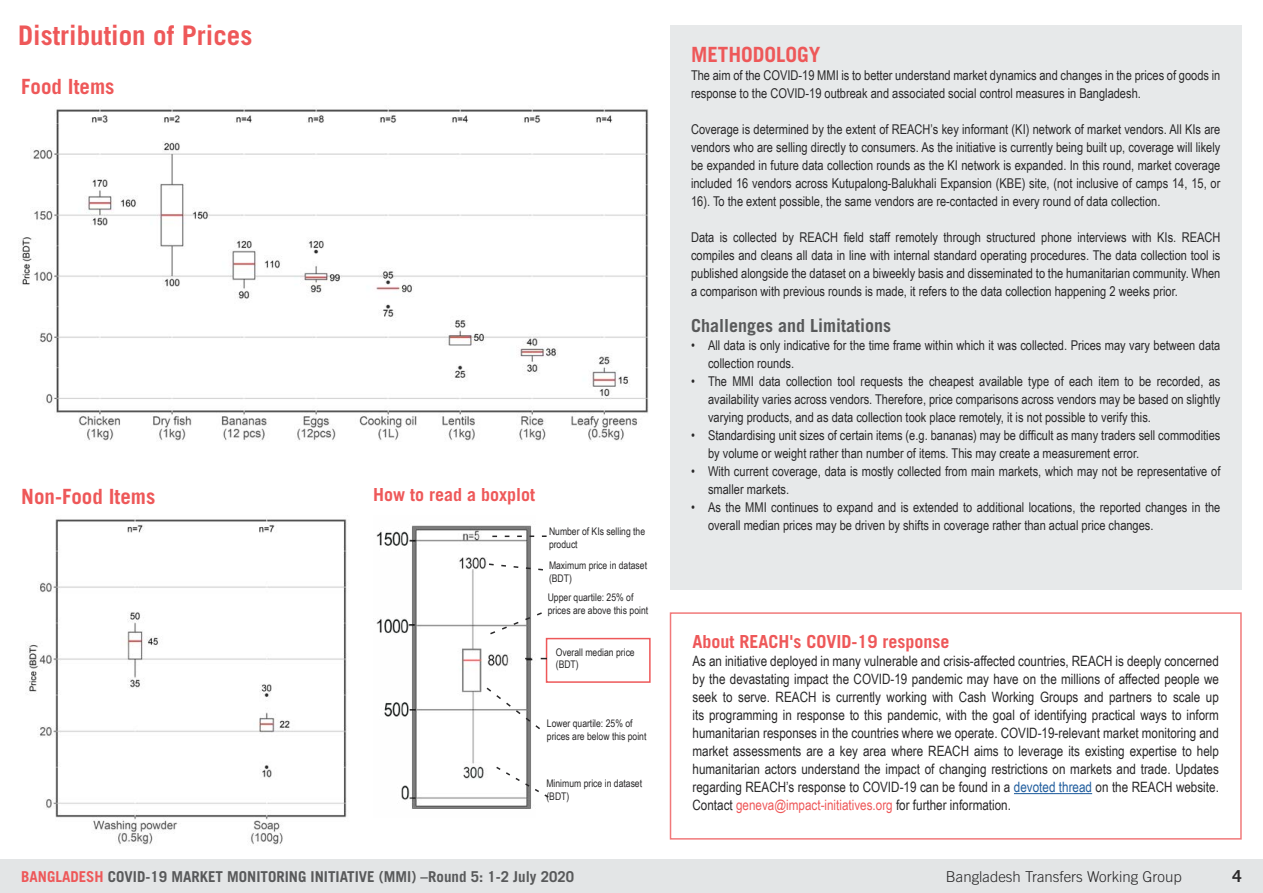
<style>
.page{position:relative;width:1263px;height:893px;background:#fff}
.page>*{position:absolute;margin:0;border:0;box-sizing:border-box;transform-origin:0 0}
.t1{font:700 27px "Trade Gothic LT Std";color:#ee5859}
.t2{font:700 21px "Trade Gothic LT Std";color:#ee5859}
.t3{font:700 18px "Trade Gothic LT Std";color:#ee5859}
.t4{font:700 18px "Trade Gothic LT Std";color:#58595a}
.t5{font:700 16.5px "Trade Gothic LT Std";color:#292829}
.t6{font:700 15px "Trade Gothic LT Std";color:#58595a}
.t7{font:300 15px "Trade Gothic LT Std";color:#292829}
.t8{font:14.25px/18px "Arial Narrow";color:#292829;text-align:justify}
.t9{font:13.5px/18px "Arial Narrow";color:#292829}
.t10{font:10.5px/12.6px "Arial Narrow";color:#292829}
.s1{color:#215e9e}
.s2{color:#ee5859}
</style>
<div class="page">
<div style="left:0;top:860px;width:1263px;height:33px;background:#e3e5e6"></div>
<img style="left:376px;top:525px;width:157px;height:284px">
<div style="left:546px;top:638px;width:105px;height:45px;border:2px solid #ee5859"></div>
<svg style="left:495px;top:765px;width:54px;height:34px"></svg>
<svg style="left:488px;top:611px;width:54px;height:25px"></svg>
<svg style="left:485px;top:686px;width:55px;height:45px"></svg>
<svg style="left:487px;top:563px;width:56px;height:8px"></svg>
<svg style="left:525px;top:658px;width:22px;height:1px"></svg>
<img style="left:18px;top:108px;width:631px;height:334px">
<img style="left:27px;top:519px;width:320px;height:327px">
<div style="left:670px;top:26px;width:572px;height:564px;background:#e7e9ea"></div>
<hr style="left:1014px;top:793px;width:78px;height:1px;background:#215e9e">
<div style="left:670px;top:612px;width:572px;height:228px;border:2px solid #f1797a"></div>
<svg style="left:492px;top:535px;width:55px;height:2px"></svg>
<h1 class="t1" style="left:18px;top:19px;width:236px">Distribution of Prices</h1>
<h2 class="t2" style="left:21px;top:74px;width:95px">Food Items</h2>
<h2 class="t2" style="left:21px;top:483px;width:136px">Non-Food Items</h2>
<h3 class="t3" style="left:373px;top:484px;width:164px">How to read a boxplot</h3>
<p class="t10" style="left:549px;top:525px;width:98px">Number of KIs selling the product</p>
<p class="t10" style="left:549px;top:559px;width:100px">Maximum price in dataset (BDT)</p>
<p class="t10" style="left:548px;top:591px;width:102px">Upper quartile: 25% of prices are above this point</p>
<p class="t10" style="left:556px;top:645px;width:80px">Overall median price (BDT)</p>
<p class="t10" style="left:547px;top:717px;width:101px">Lower quartile: 25% of prices are below this point</p>
<p class="t10" style="left:546px;top:777px;width:97px">Minimum price in dataset (BDT)</p>
<h2 class="t2" style="left:691px;top:42px;width:131px">METHODOLOGY</h2>
<p class="t9" style="left:691px;top:66px;width:531px">The aim of the COVID-19 MMI is to better understand market dynamics and changes in the prices of goods in response to the COVID-19 outbreak and associated social control measures in Bangladesh.</p>
<p class="t9" style="left:691px;top:120px;width:531px;text-align:justify">Coverage is determined by the extent of REACH’s key informant (KI) network of market vendors. All KIs are vendors who are selling directly to consumers. As the initiative is currently being built up, coverage will likely be expanded in future data collection rounds as the KI network is expanded. In this round, market coverage included 16 vendors across Kutupalong-Balukhali Expansion (KBE) site, (not inclusive of camps 14, 15, or 16). To the extent possible, the same vendors are re-contacted in every round of data collection.</p>
<p class="t9" style="left:691px;top:228px;width:531px;text-align:justify">Data is collected by REACH field staff remotely through structured phone interviews with KIs. REACH compiles and cleans all data in line with internal standard operating procedures. The data collection tool is published alongside the dataset on a biweekly basis and disseminated to the humanitarian community. When a comparison with previous rounds is made, it refers to the data collection happening 2 weeks prior.</p>
<h3 class="t4" style="left:691px;top:314px;width:202px">Challenges and Limitations</h3>
<p class="t9" style="left:708px;top:336px;width:514px;text-indent:-17px">• All data is only indicative for the time frame within which it was collected. Prices may vary between data collection rounds.</p>
<p class="t9" style="left:708px;top:372px;width:514px;text-align:justify;text-indent:-17px">• The MMI data collection tool requests the cheapest available type of each item to be recorded, as availability varies across vendors. Therefore, price comparisons across vendors may be based on slightly varying products, and as data collection took place remotely, it is not possible to verify this.</p>
<p class="t9" style="left:708px;top:426px;width:514px;text-indent:-17px">• Standardising unit sizes of certain items (e.g. bananas) may be difficult as many traders sell commodities by volume or weight rather than number of items. This may create a measurement error.</p>
<p class="t9" style="left:708px;top:462px;width:514px;text-indent:-17px">• With current coverage, data is mostly collected from main markets, which may not be representative of smaller markets.</p>
<p class="t9" style="left:708px;top:498px;width:514px;text-indent:-17px">• As the MMI continues to expand and is extended to additional locations, the reported changes in the overall median prices may be driven by shifts in coverage rather than actual price changes.</p>
<h3 class="t3" style="left:692px;top:631px;width:259px">About REACH's COVID-19 response</h3>
<p class="t8" style="left:692px;top:651px;width:528px">As an initiative deployed in many vulnerable and crisis-affected countries, REACH is deeply concerned by the devastating impact the COVID-19 pandemic may have on the millions of affected people we seek to serve. REACH is currently working with Cash Working Groups and partners to scale up its programming in response to this pandemic, with the goal of identifying practical ways to inform humanitarian responses in the countries where we operate. COVID-19-relevant market monitoring and market assessments are a key area where REACH aims to leverage its existing expertise to help humanitarian actors understand the impact of changing restrictions on markets and trade. Updates regarding REACH’s response to COVID-19 can be found in a <span class="s1">devoted thread</span> on the REACH website.<br>Contact <span class="s2">geneva@impact-initiatives.org</span> for further information.</p>
<p class="t6" style="left:21px;top:867px;width:554px"><span class="s2">BANGLADESH</span> COVID-19 MARKET MONITORING INITIATIVE (MMI) –Round 5: 1-2 July 2020</p>
<p class="t7" style="left:946px;top:867px;width:237px">Bangladesh Transfers Working Group</p>
<p class="t5" style="left:1232px;top:866px;width:11px">4</p>
</div>
